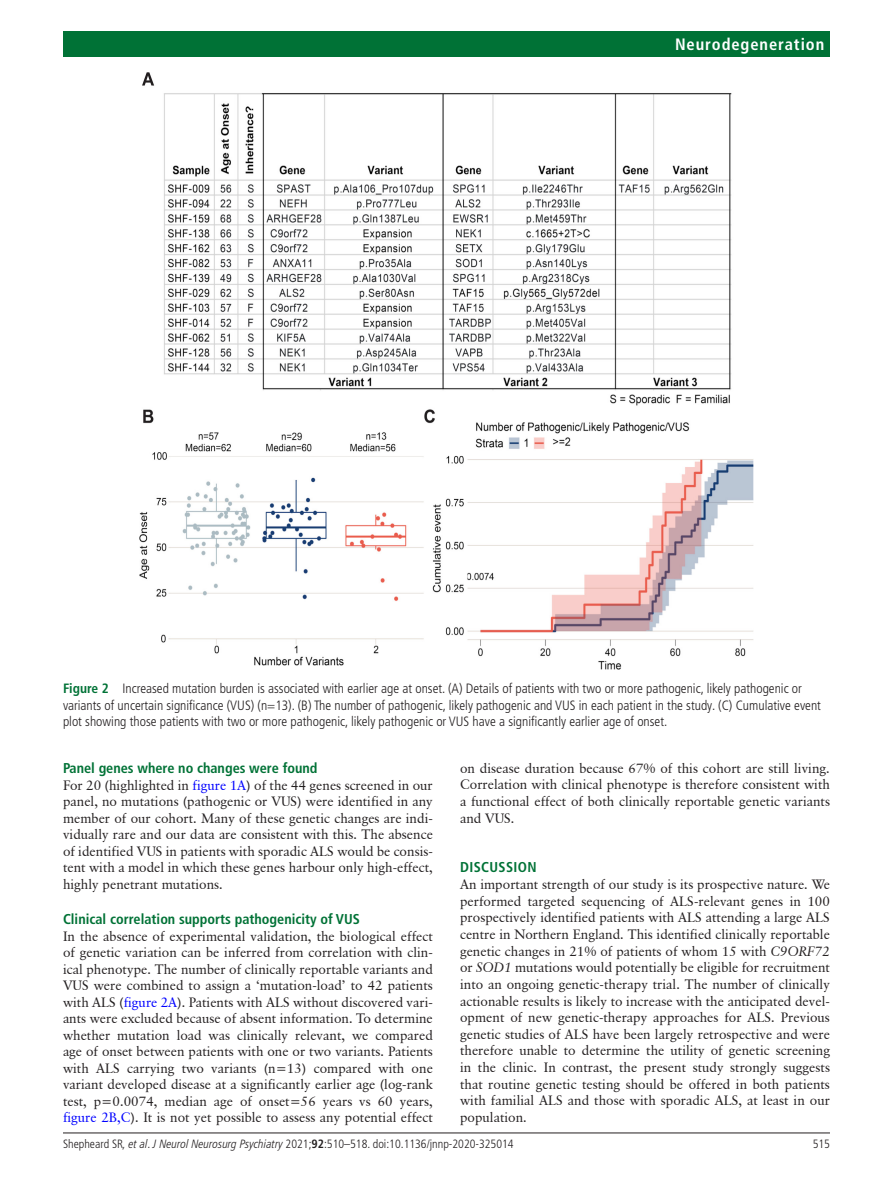
<style>
.page{position:relative;width:893px;height:1191px;background:#fff}
.page>*{position:absolute;margin:0;border:0;box-sizing:border-box;transform-origin:0 0}
.t1{font:700 condensed 16.5px "Frutiger LT Pro";letter-spacing:.055em;color:#fff}
.t2{font:700 condensed 14.25px "Frutiger LT Pro";color:#007236}
.t3{font:700 condensed 14.25px "Frutiger LT Pro";letter-spacing:.025em;color:#007236}
.t4{font:13.5px/16.5px "Classical Garamond BT";color:#231f20;text-align:justify}
.t5{font:300 condensed 13.5px/16.5px "Frutiger LT Pro";color:#231f20}
.t6{font:300 condensed 12px "Frutiger LT Pro";color:#231f20}
.s1{font-weight:700;color:#007236}
.s2{color:#00f}
.s3{font-style:italic}
.s4{font-weight:700}
</style>
<div class="page">
<hr style="left:63px;top:1132px;width:767px;height:1px;background:#231f20">
<div style="left:63px;top:31px;width:767px;height:25px;background:#007236"></div>
<img style="left:140px;top:72px;width:613px;height:597px">
<p class="t1" style="left:675px;top:34px;width:151px">Neurodegeneration</p>
<p class="t5" style="left:63px;top:680px;width:759px"><span class="s1">Figure 2</span> Increased mutation burden is associated with earlier age at onset. (A) Details of patients with two or more pathogenic, likely pathogenic or variants of uncertain significance (VUS) (n=13). (B) The number of pathogenic, likely pathogenic and VUS in each patient in the study. (C) Cumulative event plot showing those patients with two or more pathogenic, likely pathogenic or VUS have a significantly earlier age of onset.</p>
<p class="t2" style="left:63px;top:760px;width:256px">Panel genes where no changes were found</p>
<p class="t4" style="left:63px;top:776px;width:371px">For 20 (highlighted in <span class="s2">figure 1A</span>) of the 44 genes screened in our panel, no mutations (pathogenic or VUS) were identified in any member of our cohort. Many of these genetic changes are indi&shy;vidually rare and our data are consistent with this. The absence of identified VUS in patients with sporadic ALS would be consis&shy;tent with a model in which these genes harbour only high-effect, highly penetrant mutations.</p>
<p class="t2" style="left:63px;top:910px;width:298px">Clinical correlation supports pathogenicity of VUS</p>
<p class="t4" style="left:63px;top:927px;width:371px">In the absence of experimental validation, the biological effect of genetic variation can be inferred from correlation with clin&shy;ical phenotype. The number of clinically reportable variants and VUS were combined to assign a ‘mutation-load’ to 42 patients with ALS (<span class="s2">figure 2A</span>). Patients with ALS without discovered vari&shy;ants were excluded because of absent information. To determine whether mutation load was clinically relevant, we compared age of onset between patients with one or two variants. Patients with ALS carrying two variants (n=13) compared with one variant developed disease at a significantly earlier age (log-rank test, p=0.0074, median age of onset=56 years vs 60 years, <span class="s2">figure 2B,C</span>). It is not yet possible to assess any potential effect</p>
<p class="t4" style="left:460px;top:759px;width:371px">on disease duration because 67% of this cohort are still living.<br>Correlation with clinical phenotype is therefore consistent with a functional effect of both clinically reportable genetic variants and VUS.</p>
<p class="t3" style="left:460px;top:859px;width:78px">DISCUSSION</p>
<p class="t4" style="left:460px;top:875px;width:371px">An important strength of our study is its prospective nature. We performed targeted sequencing of ALS-relevant genes in 100 prospectively identified patients with ALS attending a large ALS centre in Northern England. This identified clinically reportable genetic changes in 21% of patients of whom 15 with <span class="s3">C9ORF72 </span>or <span class="s3">SOD1</span> mutations would potentially be eligible for recruitment into an ongoing genetic-therapy trial. The number of clinically actionable results is likely to increase with the anticipated devel&shy;opment of new genetic-therapy approaches for ALS. Previous genetic studies of ALS have been largely retrospective and were therefore unable to determine the utility of genetic screening in the clinic. In contrast, the present study strongly suggests that routine genetic testing should be offered in both patients with familial ALS and those with sporadic ALS, at least in our population.</p>
<p class="t6" style="left:63px;top:1136px;width:452px">Shepheard SR<span class="s3">, et al</span>. <span class="s3">J Neurol Neurosurg Psychiatry</span> 2021;<span class="s4">92</span>:510–518. doi:10.1136/jnnp-2020-325014</p>
<p class="t6" style="left:813px;top:1136px;width:19px">515</p>
</div>
